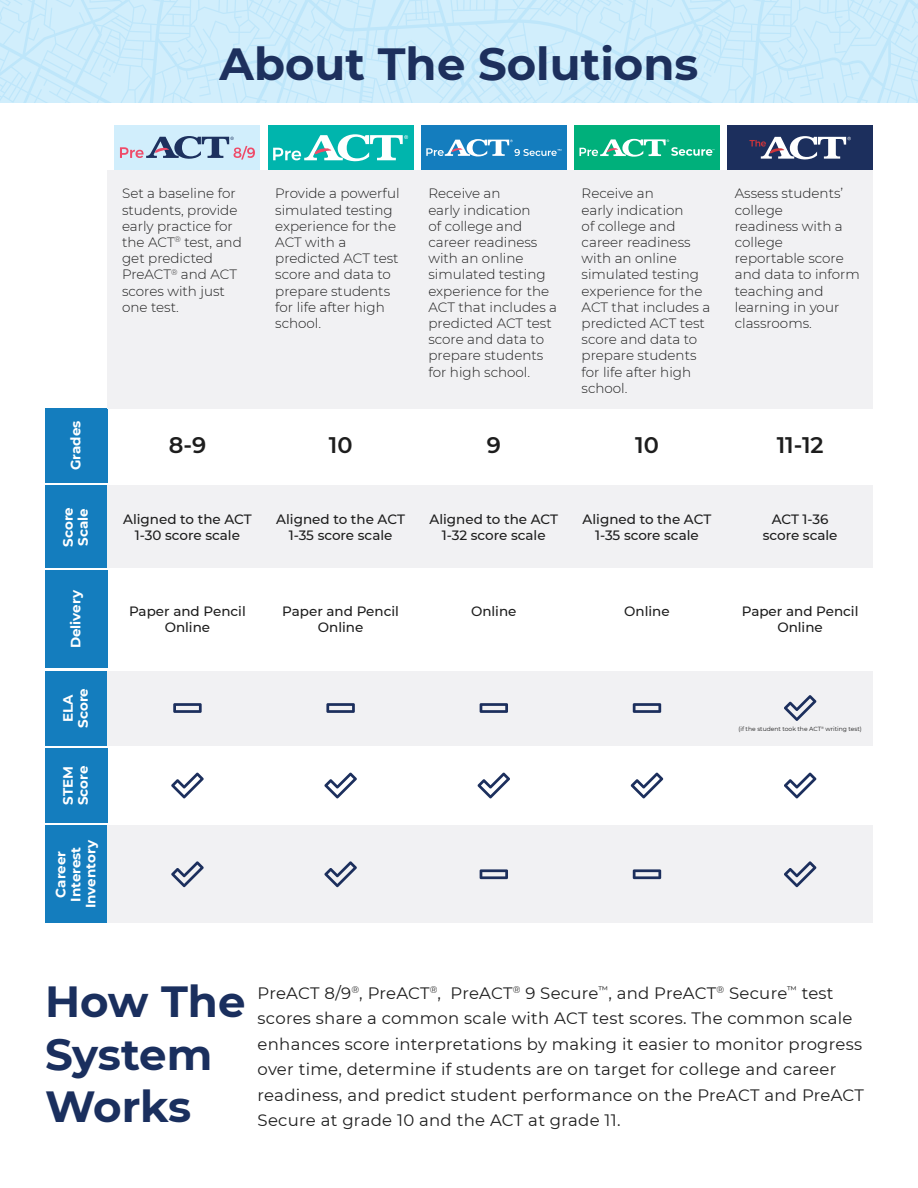
<style>
.page{position:relative;width:918px;height:1188px;background:#fff}
.page>*{position:absolute;margin:0;border:0;box-sizing:border-box;transform-origin:0 0}
.t1{font:700 45px "Montserrat";color:#1d305d}
.t2{font:700 43.5px/52.2px "Montserrat";letter-spacing:-.005em;color:#1a2f5e}
.t3{font:600 22.5px "Montserrat";color:#1d1d1d}
.t4{font:16.5px/25.5px "Montserrat";letter-spacing:.015em;color:#1e1e1e}
.t5{font:300 13.5px/16.2px "Montserrat";color:#1d1d1d}
.t6{font:500 13.5px/16.2px "Montserrat";color:#1d1d1d;text-align:center}
.t7{font:700 13.5px/15px "Montserrat";color:#fff}
.t8{font:6px "Montserrat";color:#1d1d1d}
</style>
<div class="page">
<svg style="left:0;top:0;width:918px;height:103px;background:#ccecfb"></svg>
<div style="left:115px;top:125px;width:145px;height:45px;background:#d1eefc"></div>
<div style="left:45px;top:408px;width:62px;height:75px;background:#147dbe"></div>
<div style="left:45px;top:571px;width:62px;height:97px;background:#147dbe"></div>
<div style="left:45px;top:486px;width:62px;height:82px;background:#147dbe"></div>
<div style="left:45px;top:671px;width:62px;height:74px;background:#147dbe"></div>
<div style="left:45px;top:748px;width:62px;height:75px;background:#147dbe"></div>
<div style="left:45px;top:826px;width:62px;height:97px;background:#147dbe"></div>
<div style="left:421px;top:125px;width:146px;height:45px;background:#147dbe"></div>
<div style="left:268px;top:125px;width:145px;height:45px;background:#00b5ad"></div>
<div style="left:574px;top:125px;width:146px;height:45px;background:#00b07b"></div>
<div style="left:727px;top:125px;width:146px;height:45px;background:#1c2f5d"></div>
<div style="left:107px;top:170px;width:766px;height:238px;background:#f1f1f3"></div>
<div style="left:107px;top:486px;width:766px;height:82px;background:#f1f1f3"></div>
<div style="left:107px;top:671px;width:766px;height:74px;background:#f1f1f3"></div>
<div style="left:107px;top:826px;width:766px;height:97px;background:#f1f1f3"></div>
<svg style="left:273px;top:134px;width:135px;height:27px"></svg>
<svg style="left:120px;top:136px;width:135px;height:24px"></svg>
<svg style="left:579px;top:139px;width:135px;height:18px"></svg>
<svg style="left:426px;top:139px;width:135px;height:18px"></svg>
<svg style="left:749px;top:136px;width:102px;height:24px"></svg>
<svg style="left:480px;top:703px;width:28px;height:10px"></svg>
<svg style="left:633px;top:703px;width:28px;height:10px"></svg>
<svg style="left:633px;top:869px;width:28px;height:10px"></svg>
<svg style="left:480px;top:869px;width:28px;height:10px"></svg>
<svg style="left:326px;top:703px;width:29px;height:10px"></svg>
<svg style="left:173px;top:703px;width:29px;height:10px"></svg>
<svg style="left:477px;top:772px;width:33px;height:26px"></svg>
<svg style="left:631px;top:772px;width:32px;height:26px"></svg>
<svg style="left:784px;top:772px;width:33px;height:26px"></svg>
<svg style="left:784px;top:695px;width:33px;height:26px"></svg>
<svg style="left:784px;top:861px;width:33px;height:26px"></svg>
<svg style="left:324px;top:772px;width:33px;height:26px"></svg>
<svg style="left:171px;top:772px;width:33px;height:26px"></svg>
<svg style="left:324px;top:861px;width:33px;height:26px"></svg>
<svg style="left:171px;top:861px;width:33px;height:26px"></svg>
<h2 class="t1" style="left:220px;top:31px;width:480px">About The Solutions</h2>
<p class="t7" style="left:67px;top:470px;width:51px;rotate:-90deg">Grades</p>
<p class="t7" style="left:60px;top:547px;width:41px;rotate:-90deg">Score<br>Scale</p>
<p class="t7" style="left:67px;top:648px;width:60px;rotate:-90deg">Delivery</p>
<p class="t7" style="left:60px;top:722px;width:29px;rotate:-90deg">ELA</p>
<p class="t7" style="left:75px;top:728px;width:41px;rotate:-90deg">Score</p>
<p class="t7" style="left:60px;top:805px;width:40px;rotate:-90deg">STEM</p>
<p class="t7" style="left:75px;top:805px;width:41px;rotate:-90deg">Score</p>
<p class="t7" style="left:52px;top:908px;width:70px;text-align:center;rotate:-90deg">Career<br>Interest<br>Inventory</p>
<p class="t5" style="left:122px;top:185px;width:121px">Set a baseline for students, provide early practice for the ACT<sup>®</sup> test, and get predicted<br>PreACT<sup>®</sup> and ACT scores with just one test.</p>
<p class="t5" style="left:275px;top:185px;width:126px">Provide a powerful simulated testing experience for the<br>ACT with a predicted ACT test score and data to prepare students for life after high school.</p>
<p class="t5" style="left:735px;top:185px;width:127px">Assess students’ college<br>readiness with a college<br>reportable score and data to inform teaching and learning in your classrooms.</p>
<p class="t5" style="left:428px;top:185px;width:130px">Receive an<br>early indication<br>of college and career readiness with an online simulated testing experience for the<br>ACT that includes a predicted ACT test score and data to prepare students for high school.</p>
<p class="t5" style="left:582px;top:185px;width:130px">Receive an<br>early indication<br>of college and career readiness with an online simulated testing experience for the<br>ACT that includes a predicted ACT test score and data to prepare students for life after high school.</p>
<p class="t3" style="left:169px;top:429px;width:39px">8-9</p>
<p class="t3" style="left:329px;top:429px;width:25px">10</p>
<p class="t3" style="left:487px;top:429px;width:16px">9</p>
<p class="t3" style="left:635px;top:429px;width:25px">10</p>
<p class="t3" style="left:777px;top:429px;width:49px">11-12</p>
<p class="t6" style="left:123px;top:510px;width:130px">Aligned to the ACT<br>1-30 score scale</p>
<p class="t6" style="left:276px;top:510px;width:130px">Aligned to the ACT<br>1-35 score scale</p>
<p class="t6" style="left:583px;top:510px;width:130px">Aligned to the ACT<br>1-35 score scale</p>
<p class="t6" style="left:772px;top:510px;width:58px">ACT 1-36</p>
<p class="t6" style="left:429px;top:510px;width:130px">Aligned to the ACT<br>1-32 score scale</p>
<p class="t6" style="left:763px;top:526px;width:76px">score scale</p>
<p class="t6" style="left:129px;top:603px;width:118px">Paper and Pencil<br>Online</p>
<p class="t6" style="left:282px;top:603px;width:118px">Paper and Pencil<br>Online</p>
<p class="t6" style="left:471px;top:603px;width:47px">Online</p>
<p class="t6" style="left:624px;top:603px;width:47px">Online</p>
<p class="t6" style="left:742px;top:603px;width:118px">Paper and Pencil<br>Online</p>
<p class="t8" style="left:738px;top:725px;width:125px">(if the student took the ACT<sup>®</sup> writing test)</p>
<h2 class="t2" style="left:45px;top:974px;width:202px">How The<br>System<br>Works</h2>
<p class="t4" style="left:258px;top:980px;width:608px">PreACT 8/9<sup>®</sup>, PreACT<sup>®</sup>, PreACT<sup>®</sup> 9 Secure<sup>™</sup>, and PreACT<sup>®</sup> Secure<sup>™</sup> test scores share a common scale with ACT test scores. The common scale enhances score interpretations by making it easier to monitor progress over time, determine if students are on target for college and career readiness, and predict student performance on the PreACT and PreACT Secure at grade 10 and the ACT at grade 11.</p>
</div>
